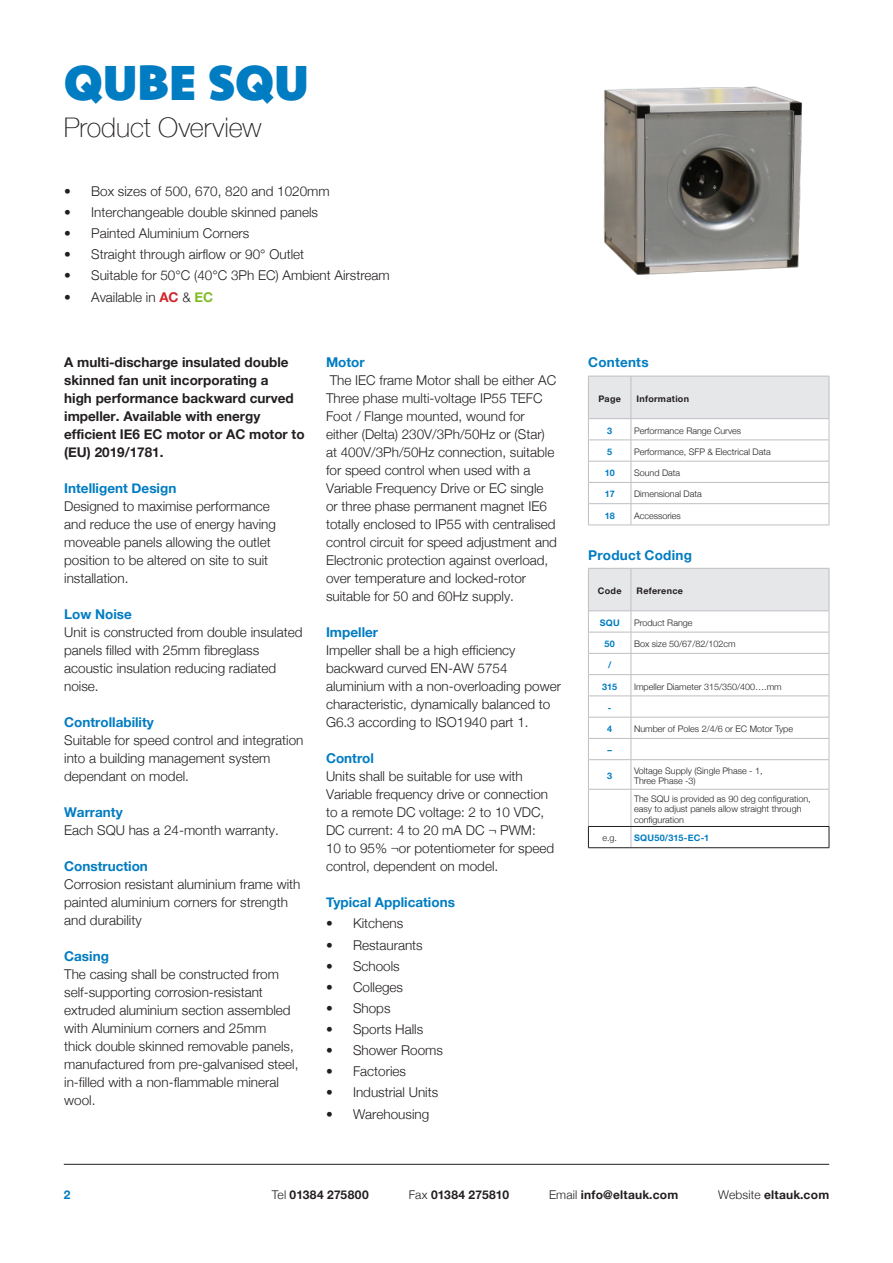
<style>
.page{position:relative;width:893px;height:1263px;background:#fff}
.page>*{position:absolute;margin:0;border:0;box-sizing:border-box;transform-origin:0 0}
.t1{font:900 49.5px "Komet";letter-spacing:.01em;color:#007cc2}
.t2{font:100 27px "Helvetica Neue";letter-spacing:-.005em;color:#231f20}
.t3{font:300 13.5px/18px "Helvetica Neue";color:#231f20}
.t4{font:700 13.5px/18px "Helvetica Neue";color:#231f20}
.t5{font:700 13.5px "Helvetica Neue";color:#007cc2}
.t6{font:700 12px "Helvetica Neue";letter-spacing:.02em;color:#231f20}
.t7{font:700 12px "Helvetica Neue";letter-spacing:.04em;color:#231f20}
.t8{font:700 12px "Helvetica Neue";color:#007cc2}
.t9{font:300 9px/10.5px "Helvetica Neue";color:#231f20}
.t10{font:700 9px "Helvetica Neue";letter-spacing:.02em;color:#007cc2}
.t11{font:700 9px "Helvetica Neue";letter-spacing:.03em;color:#231f20}
.s1{font-weight:700;color:#d1232a}
.s2{font-weight:700;color:#82bb27}
.s3{font-weight:300}
</style>
<div class="page">
<hr style="left:64px;top:1164px;width:765px;height:1px;background:#231f20">
<img style="left:603px;top:86px;width:199px;height:189px">
<svg style="left:588px;top:376px;width:242px;height:149px"></svg>
<hr style="left:588px;top:525px;width:43px;height:1px;background:#bebfc2">
<hr style="left:631px;top:525px;width:198px;height:1px;background:#bebfc2">
<svg style="left:588px;top:568px;width:242px;height:221px"></svg>
<hr style="left:588px;top:789px;width:43px;height:1px;background:#bebfc2">
<hr style="left:588px;top:789px;width:1px;height:37px;background:#bebfc2">
<hr style="left:631px;top:789px;width:198px;height:1px;background:#bebfc2">
<hr style="left:631px;top:789px;width:1px;height:37px;background:#bebfc2">
<hr style="left:829px;top:789px;width:1px;height:37px;background:#bebfc2">
<svg style="left:588px;top:827px;width:1px;height:20px"></svg>
<svg style="left:829px;top:827px;width:1px;height:20px"></svg>
<svg style="left:631px;top:827px;width:1px;height:20px"></svg>
<hr style="left:588px;top:826px;width:43px;height:1px;background:#231f20">
<hr style="left:631px;top:826px;width:198px;height:1px;background:#231f20">
<hr style="left:588px;top:847px;width:43px;height:1px;background:#231f20">
<hr style="left:631px;top:847px;width:198px;height:1px;background:#231f20">
<p class="t1" style="left:64px;top:50px;width:246px">QUBE SQU</p>
<p class="t2" style="left:64px;top:107px;width:199px">Product Overview</p>
<p class="t3" style="left:64px;top:181px;width:267px">• Box sizes of 500, 670, 820 and 1020mm</p>
<p class="t3" style="left:64px;top:202px;width:255px">• Interchangeable double skinned panels</p>
<p class="t3" style="left:64px;top:223px;width:187px">• Painted Aluminium Corners</p>
<p class="t3" style="left:64px;top:244px;width:241px">• Straight through airflow or 90° Outlet</p>
<p class="t3" style="left:64px;top:266px;width:327px">• Suitable for 50°C (40°C 3Ph EC) Ambient Airstream</p>
<p class="t3" style="left:64px;top:287px;width:150px">• Available in <span class="s1">AC</span> &amp; <span class="s2">EC</span></p>
<p class="t4" style="left:64px;top:354px;width:226px">A multi-discharge insulated double</p>
<p class="t5" style="left:588px;top:352px;width:62px">Contents</p>
<p class="t4" style="left:64px;top:372px;width:242px">skinned fan unit incorporating a<br>high performance backward curved impeller. Available with energy efficient IE6 EC motor or AC motor to (EU) 2019/1781.</p>
<p class="t5" style="left:64px;top:478px;width:114px">Intelligent Design</p>
<p class="t3" style="left:64px;top:496px;width:213px">Designed to maximise performance and reduce the use of energy having moveable panels allowing the outlet position to be altered on site to suit installation.</p>
<p class="t5" style="left:64px;top:604px;width:69px">Low Noise</p>
<p class="t3" style="left:64px;top:622px;width:240px">Unit is constructed from double insulated panels filled with 25mm fibreglass acoustic insulation reducing radiated noise.</p>
<p class="t5" style="left:64px;top:712px;width:91px">Controllability</p>
<p class="t3" style="left:64px;top:730px;width:241px">Suitable for speed control and integration into a building management system dependant on model.</p>
<p class="t5" style="left:64px;top:802px;width:60px">Warranty</p>
<p class="t3" style="left:64px;top:820px;width:216px">Each SQU has a 24-month warranty.</p>
<p class="t5" style="left:64px;top:856px;width:85px">Construction</p>
<p class="t3" style="left:64px;top:874px;width:238px">Corrosion resistant aluminium frame with painted aluminium corners for strength and durability</p>
<p class="t5" style="left:64px;top:946px;width:46px">Casing</p>
<p class="t3" style="left:64px;top:964px;width:236px">The casing shall be constructed from self-supporting corrosion-resistant extruded aluminium section assembled with Aluminium corners and 25mm<br>thick double skinned removable panels, manufactured from pre-galvanised steel, in-filled with a non-flammable mineral wool.</p>
<p class="t5" style="left:326px;top:352px;width:40px">Motor</p>
<p class="t3" style="left:326px;top:370px;width:233px">The IEC frame Motor shall be either AC Three phase multi-voltage IP55 TEFC Foot / Flange mounted, wound for either (Delta) 230V/3Ph/50Hz or (Star) at 400V/3Ph/50Hz connection, suitable for speed control when used with a Variable Frequency Drive or EC single or three phase permanent magnet IE6 totally enclosed to IP55 with centralised control circuit for speed adjustment and Electronic protection against overload, over temperature and locked-rotor suitable for 50 and 60Hz supply.</p>
<p class="t5" style="left:326px;top:622px;width:54px">Impeller</p>
<p class="t3" style="left:326px;top:640px;width:237px">Impeller shall be a high efficiency backward curved EN-AW 5754 aluminium with a non-overloading power characteristic, dynamically balanced to G6.3 according to ISO1940 part 1.</p>
<p class="t5" style="left:326px;top:748px;width:49px">Control</p>
<p class="t3" style="left:326px;top:766px;width:230px">Units shall be suitable for use with Variable frequency drive or connection to a remote DC voltage: 2 to 10 VDC, DC current: 4 to 20 mA DC ¬ PWM:<br>10 to 95% ¬or potentiometer for speed control, dependent on model.</p>
<p class="t5" style="left:326px;top:892px;width:130px">Typical Applications</p>
<p class="t3" style="left:326px;top:913px;width:79px">• Kitchens</p>
<p class="t3" style="left:326px;top:935px;width:98px">• Restaurants</p>
<p class="t3" style="left:326px;top:956px;width:75px">• Schools</p>
<p class="t3" style="left:326px;top:977px;width:79px">• Colleges</p>
<p class="t3" style="left:326px;top:998px;width:66px">• Shops</p>
<p class="t3" style="left:326px;top:1019px;width:99px">• Sports Halls</p>
<p class="t3" style="left:326px;top:1040px;width:119px">• Shower Rooms</p>
<p class="t3" style="left:326px;top:1061px;width:82px">• Factories</p>
<p class="t3" style="left:326px;top:1083px;width:114px">• Industrial Units</p>
<p class="t3" style="left:326px;top:1104px;width:105px">• Warehousing</p>
<p class="t11" style="left:598px;top:391px;width:24px">Page</p>
<p class="t11" style="left:637px;top:391px;width:54px">Information</p>
<p class="t10" style="left:607px;top:423px;width:7px">3</p>
<p class="t9" style="left:634px;top:424px;width:109px">Performance Range Curves</p>
<p class="t10" style="left:607px;top:445px;width:7px">5</p>
<p class="t9" style="left:634px;top:446px;width:138px">Performance, SFP &amp; Electrical Data</p>
<p class="t10" style="left:605px;top:466px;width:12px">10</p>
<p class="t9" style="left:634px;top:467px;width:48px">Sound Data</p>
<p class="t10" style="left:605px;top:487px;width:12px">17</p>
<p class="t9" style="left:634px;top:488px;width:69px">Dimensional Data</p>
<p class="t10" style="left:605px;top:508px;width:12px">18</p>
<p class="t9" style="left:634px;top:509px;width:48px">Accessories</p>
<p class="t5" style="left:588px;top:545px;width:105px">Product Coding</p>
<p class="t11" style="left:598px;top:584px;width:25px">Code</p>
<p class="t11" style="left:637px;top:584px;width:48px">Reference</p>
<p class="t10" style="left:600px;top:616px;width:22px">SQU</p>
<p class="t9" style="left:634px;top:617px;width:60px">Product Range</p>
<p class="t10" style="left:604px;top:637px;width:12px">50</p>
<p class="t9" style="left:634px;top:638px;width:103px">Box size 50/67/82/102cm</p>
<p class="t10" style="left:608px;top:658px;width:5px">/</p>
<p class="t10" style="left:602px;top:679px;width:16px">315</p>
<p class="t9" style="left:634px;top:680px;width:149px">Impeller Diameter 315/350/400….mm</p>
<p class="t10" style="left:608px;top:701px;width:5px">-</p>
<p class="t10" style="left:607px;top:722px;width:7px">4</p>
<p class="t9" style="left:634px;top:723px;width:160px">Number of Poles 2/4/6 or EC Motor Type</p>
<p class="t10" style="left:607px;top:743px;width:6px">–</p>
<p class="t10" style="left:607px;top:768px;width:7px">3</p>
<p class="t9" style="left:634px;top:764px;width:130px">Voltage Supply (Single Phase - 1,<br>Three Phase -3)</p>
<p class="t9" style="left:634px;top:793px;width:178px">The SQU is provided as 90 deg configuration, easy to adjust panels allow straight through configuration</p>
<p class="t9" style="left:602px;top:832px;width:16px">e.g.</p>
<p class="t10" style="left:634px;top:831px;width:77px">SQU50/315-EC-1</p>
<p class="t8" style="left:64px;top:1185px;width:8px">2</p>
<p class="t7" style="left:272px;top:1185px;width:98px"><span class="s3">Tel</span> 01384 275800</p>
<p class="t6" style="left:409px;top:1185px;width:102px"><span class="s3">Fax</span> 01384 275810</p>
<p class="t6" style="left:549px;top:1185px;width:131px"><span class="s3">Email</span> info@eltauk.com</p>
<p class="t6" style="left:718px;top:1185px;width:112px"><span class="s3">Website</span> eltauk.com</p>
</div>
